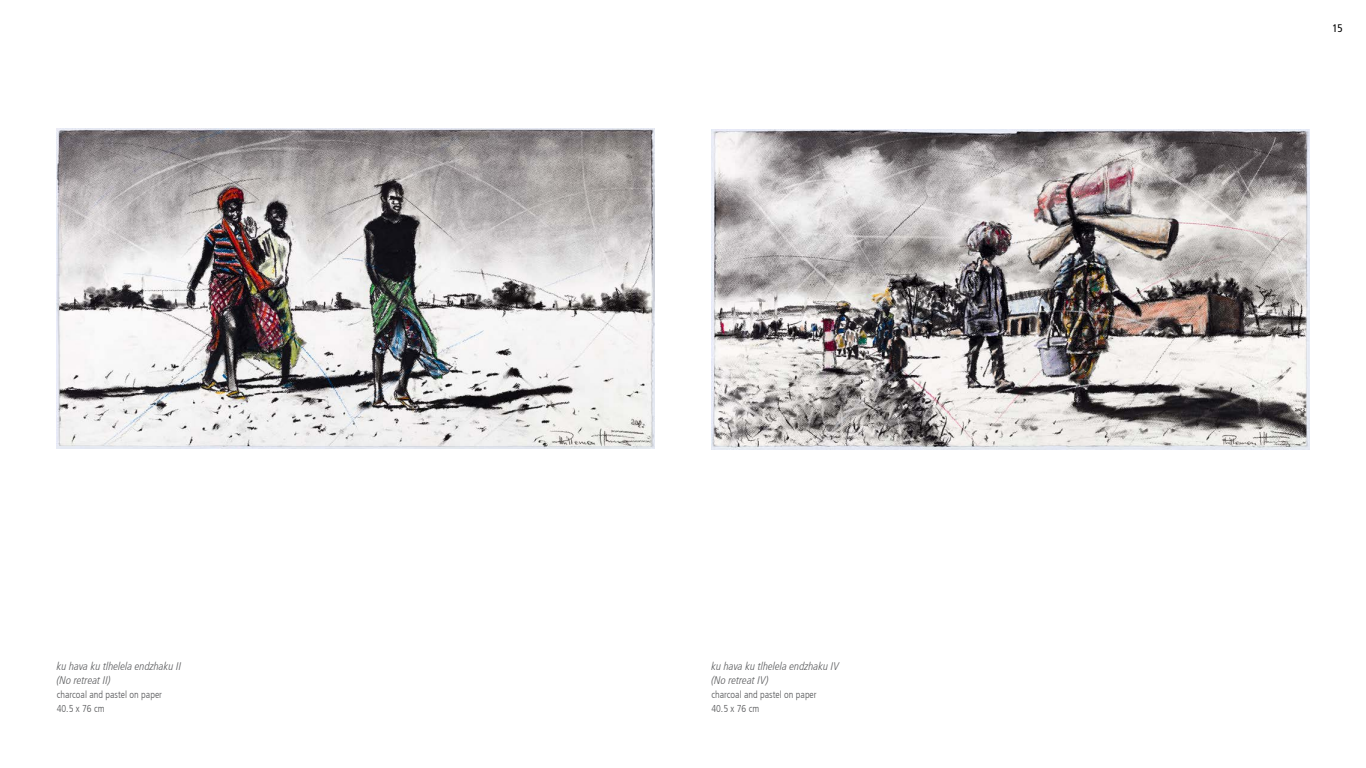
<style>
.page{position:relative;width:1366px;height:768px;background:#fff}
.page>*{position:absolute;margin:0;border:0;box-sizing:border-box;transform-origin:0 0}
.t1{font:italic 300 condensed 11px/14px "Frutiger LT Com";color:#58595b}
.t2{font:condensed 11px "Frutiger LT Com";color:#000}
.t3{font:300 condensed 10px/14px "Frutiger LT Com";color:#58595b}
</style>
<div class="page">
<img style="left:57px;top:129px;width:597px;height:319px">
<img style="left:711px;top:129px;width:599px;height:321px">
<p class="t1" style="left:57px;top:659px;width:126px">ku hava ku tlhelela endzhaku II (No retreat II)</p>
<p class="t3" style="left:57px;top:687px;width:107px">charcoal and pastel on paper<br>40.5 x 76 cm</p>
<p class="t1" style="left:711px;top:659px;width:129px">ku hava ku tlhelela endzhaku IV (No retreat IV)</p>
<p class="t3" style="left:711px;top:687px;width:107px">charcoal and pastel on paper<br>40.5 x 76 cm</p>
<p class="t2" style="left:1332px;top:22px;width:12px">15</p>
</div>
